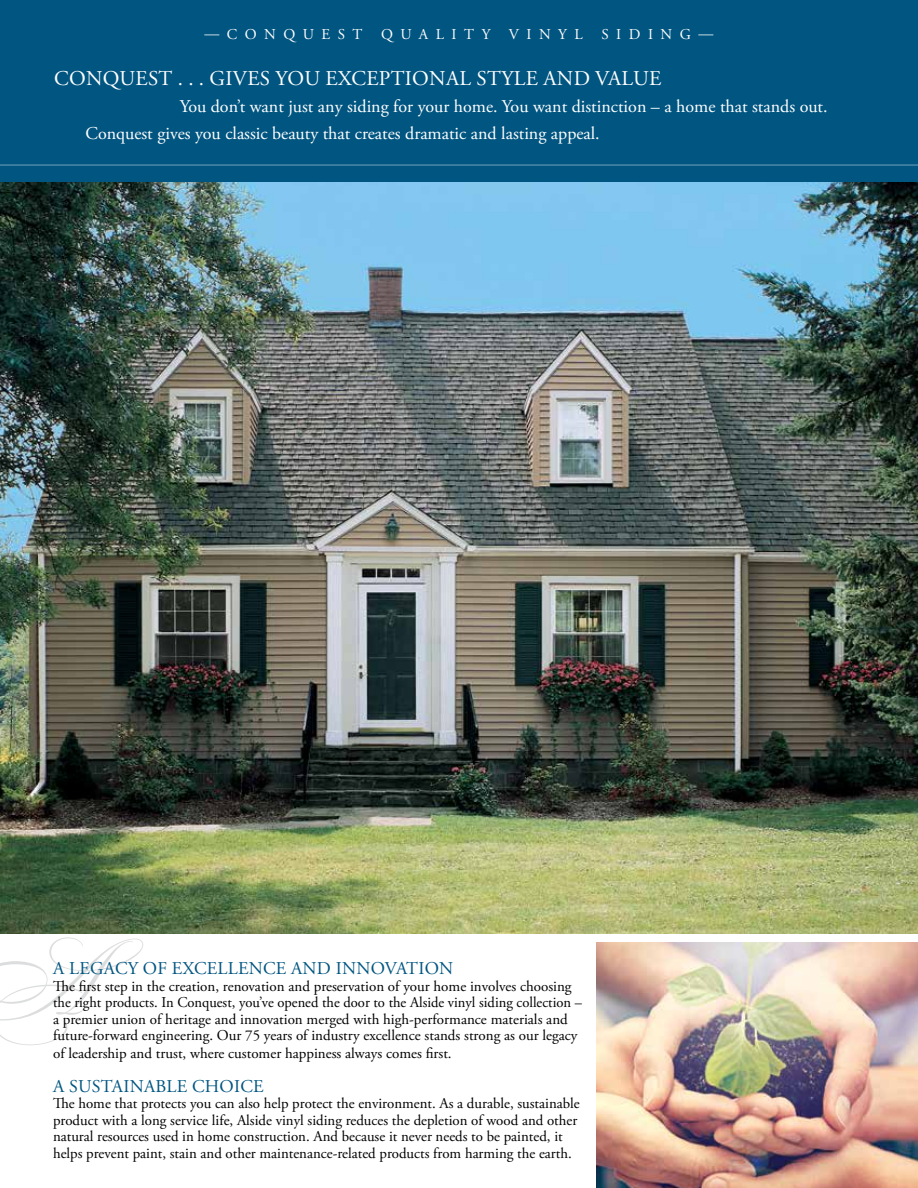
<style>
.page{position:relative;width:918px;height:1188px;background:#fff}
.page>*{position:absolute;margin:0;border:0;box-sizing:border-box;transform-origin:0 0}
.t1{font:21px "Adobe Garamond Pro";letter-spacing:.015em;color:#fff}
.t2{font:18px/27px "Adobe Garamond Pro";color:#fff}
.t3{font:18px "Adobe Garamond Pro";letter-spacing:.015em;color:#005581}
.t4{font:15px/16.5px "Adobe Garamond Pro";color:#000}
.t5{font:15px "Adobe Garamond Pro";letter-spacing:.5em;color:#fff}
</style>
<div class="page">
<img style="left:0;top:182px;width:918px;height:752px">
<svg style="left:0;top:937px;width:143px;height:109px"></svg>
<div style="left:0;top:0;width:918px;height:182px;background:#005581"></div>
<hr style="left:0;top:164px;width:918px;height:2px;background:#4d88a7">
<img style="left:597px;top:943px;width:321px;height:245px">
<p class="t5" style="left:204px;top:25px;width:160px">—CONQUEST</p>
<p class="t5" style="left:381px;top:25px;width:203px">QUALITY VINYL</p>
<p class="t5" style="left:601px;top:25px;width:114px">SIDING—</p>
<h1 class="t1" style="left:54px;top:65px;width:609px">CONQUEST . . . GIVES YOU EXCEPTIONAL STYLE AND VALUE</h1>
<p class="t2" style="left:86px;top:93px;width:744px;text-indent:94px">You don’t want just any siding for your home. You want distinction – a home that stands out.<br>Conquest gives you classic beauty that creates dramatic and lasting appeal.</p>
<p class="t3" style="left:53px;top:958px;width:402px">A LEGACY OF EXCELLENCE AND INNOVATION</p>
<p class="t4" style="left:53px;top:978px;width:531px">The first step in the creation, renovation and preservation of your home involves choosing the right products. In Conquest, you’ve opened the door to the Alside vinyl siding collection – a premier union of heritage and innovation merged with high-performance materials and future-forward engineering. Our 75 years of industry excellence stands strong as our legacy</p>
<p class="t4" style="left:53px;top:1046px;width:400px">of leadership and trust, where customer happiness always comes first.</p>
<p class="t3" style="left:53px;top:1075px;width:212px">A SUSTAINABLE CHOICE</p>
<p class="t4" style="left:53px;top:1096px;width:528px">The home that protects you can also help protect the environment. As a durable, sustainable product with a long service life, Alside vinyl siding reduces the depletion of wood and other natural resources used in home construction. And because it never needs to be painted, it helps prevent paint, stain and other maintenance-related products from harming the earth.</p>
</div>
